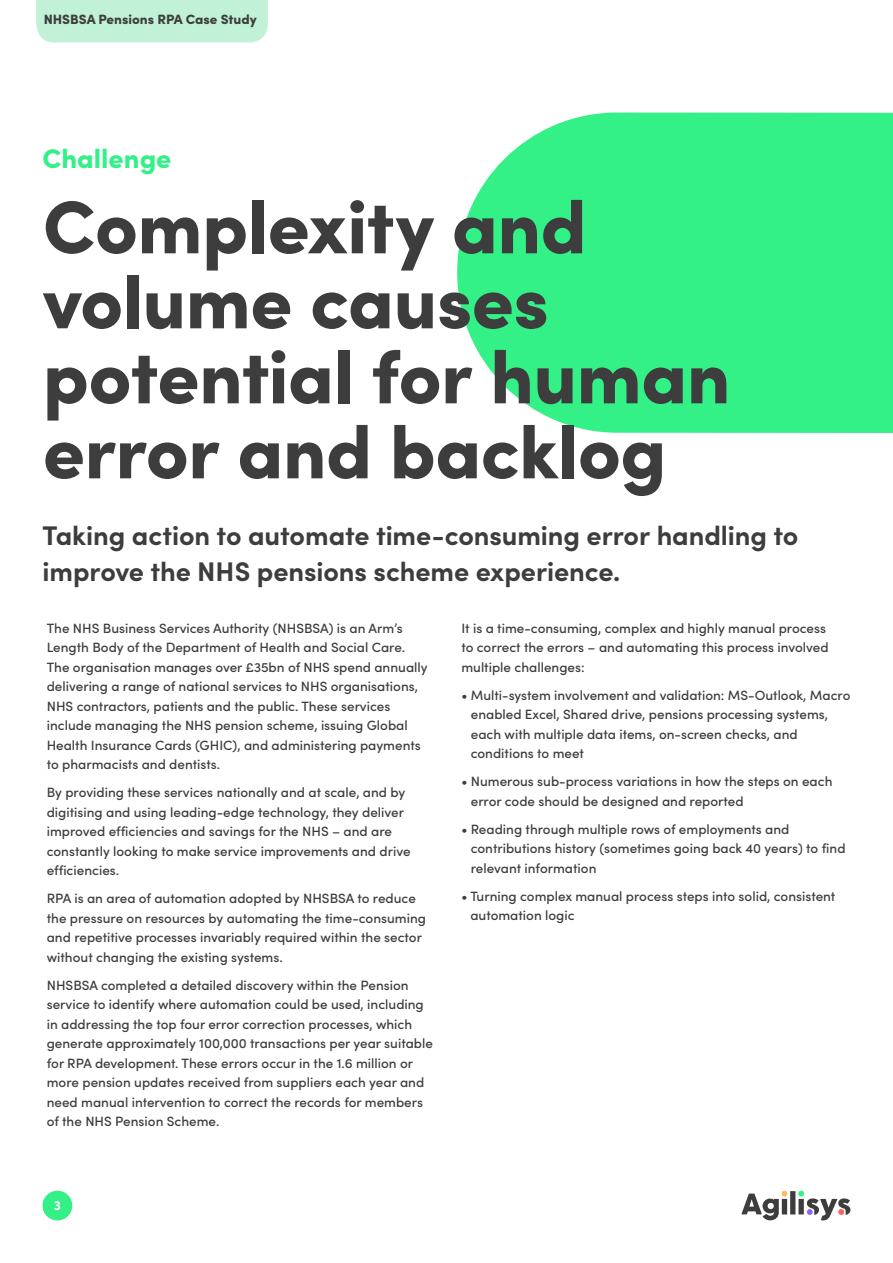
<style>
.page{position:relative;width:893px;height:1263px;background:#fff}
.page>*{position:absolute;margin:0;border:0;box-sizing:border-box;transform-origin:0 0}
.t1{font:900 75px/75px "Sofia Pro";letter-spacing:-.01em;color:#3d3d3d}
.t2{font:700 27px/36px "Sofia Pro";letter-spacing:-.005em;color:#3d3d3d}
.t3{font:900 27px "Sofia Pro";color:#33f087}
.t4{font:500 13.5px/19.5px "Sofia Pro";color:#3d3d3d}
.t5{font:900 13.5px "Sofia Pro";color:#3d3d3d}
.t6{font:700 13.5px "Sofia Pro";color:#fff}
</style>
<div class="page">
<svg style="left:457px;top:112px;width:436px;height:321px;background:#43f190"></svg>
<div style="left:790px;top:1191px;width:5px;height:23px;background:#3d3d3d"></div>
<svg style="left:798px;top:1191px;width:53px;height:29px"></svg>
<svg style="left:741px;top:1191px;width:46px;height:29px"></svg>
<div style="left:43px;top:1191px;width:29px;height:29px;background:#33f087;border-radius:50%"></div>
<div style="left:36px;top:0;width:232px;height:43px;background:#c1f1d6"></div>
<p class="t5" style="left:44px;top:9px;width:214px">NHSBSA Pensions RPA Case Study</p>
<h2 class="t3" style="left:43px;top:137px;width:131px">Challenge</h2>
<h1 class="t1" style="left:43px;top:183px;width:689px">Complexity and volume causes potential for human error and backlog</h1>
<h2 class="t2" style="left:43px;top:516px;width:757px">Taking action to automate time-consuming error handling to improve the NHS pensions scheme experience.</h2>
<p class="t4" style="left:47px;top:617px;width:382px">The NHS Business Services Authority (NHSBSA) is an Arm’s Length Body of the Department of Health and Social Care.<br>The organisation manages over £35bn of NHS spend annually delivering a range of national services to NHS organisations, NHS contractors, patients and the public. These services include managing the NHS pension scheme, issuing Global Health Insurance Cards (GHIC), and administering payments to pharmacists and dentists.</p>
<p class="t4" style="left:47px;top:782px;width:365px">By providing these services nationally and at scale, and by digitising and using leading-edge technology, they deliver improved efficiencies and savings for the NHS – and are constantly looking to make service improvements and drive efficiencies.</p>
<p class="t4" style="left:47px;top:888px;width:381px">RPA is an area of automation adopted by NHSBSA to reduce the pressure on resources by automating the time-consuming and repetitive processes invariably required within the sector without changing the existing systems.</p>
<p class="t4" style="left:47px;top:974px;width:388px">NHSBSA completed a detailed discovery within the Pension service to identify where automation could be used, including in addressing the top four error correction processes, which generate approximately 100,000 transactions per year suitable for RPA development. These errors occur in the 1.6 million or more pension updates received from suppliers each year and need manual intervention to correct the records for members of the NHS Pension Scheme.</p>
<p class="t4" style="left:461px;top:617px;width:369px">It is a time-consuming, complex and highly manual process to correct the errors – and automating this process involved multiple challenges:</p>
<p class="t4" style="left:471px;top:684px;width:381px;text-indent:-9px">• Multi-system involvement and validation: MS-Outlook, Macro enabled Excel, Shared drive, pensions processing systems, each with multiple data items, on-screen checks, and conditions to meet</p>
<p class="t4" style="left:471px;top:771px;width:363px;text-indent:-9px">• Numerous sub-process variations in how the steps on each error code should be designed and reported</p>
<p class="t4" style="left:471px;top:818px;width:376px;text-indent:-9px">• Reading through multiple rows of employments and contributions history (sometimes going back 40 years) to find relevant information</p>
<p class="t4" style="left:470px;top:885px;width:367px;text-indent:-9px">• Turning complex manual process steps into solid, consistent automation logic</p>
<p class="t6" style="left:54px;top:1195px;width:9px">3</p>
</div>
